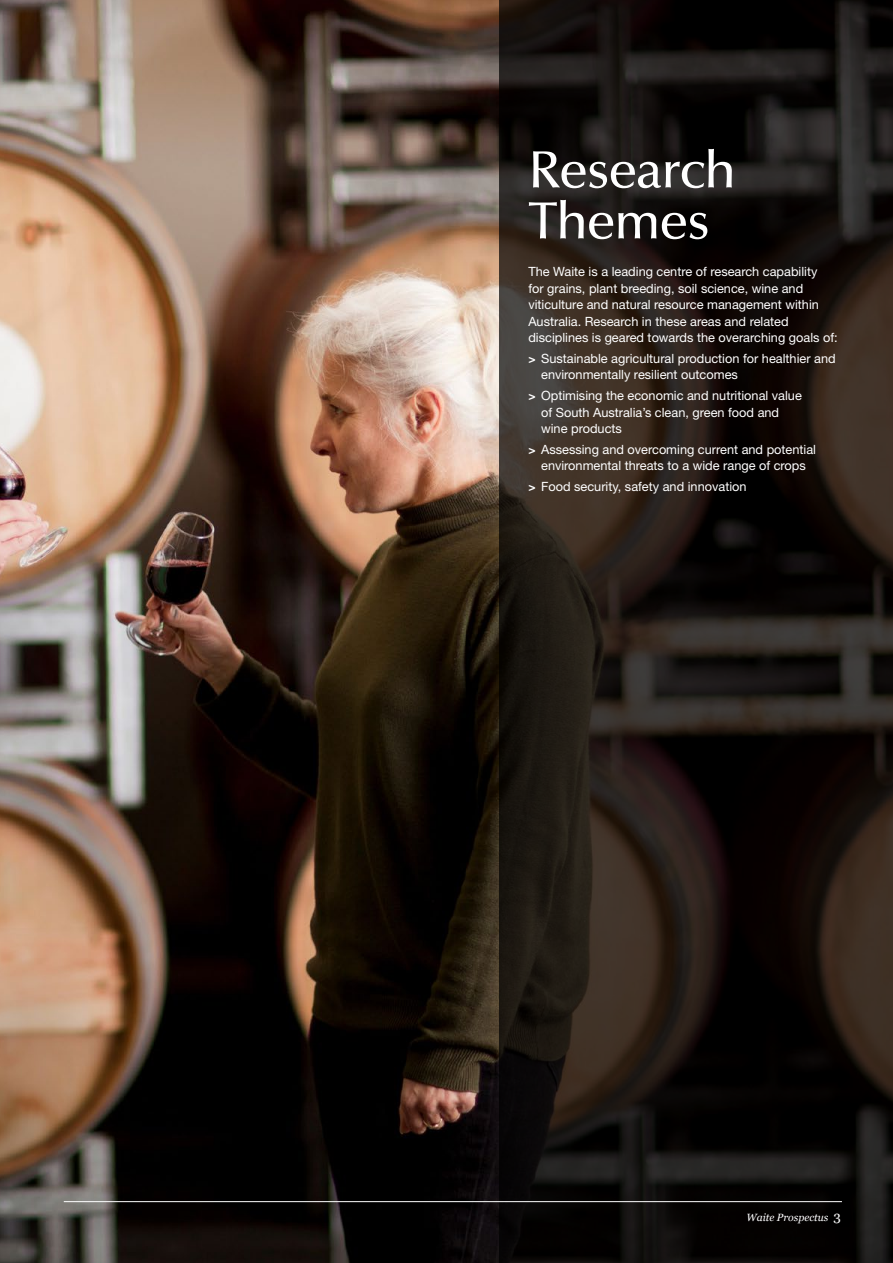
<style>
.page{position:relative;width:893px;height:1263px;background:#fff}
.page>*{position:absolute;margin:0;border:0;box-sizing:border-box;transform-origin:0 0}
.t1{font:500 52.5px/51px "Optima LT Std";letter-spacing:-.03em;color:#fff}
.t2{font:12.75px/16.5px "Helvetica Neue LT Std";color:#fff}
.t3{font:italic 10.5px "Georgia";color:#fff}
.s1{font-weight:700;font-size:12px}
.s2{font-style:normal;font-size:13.5px}
</style>
<div class="page">
<img style="left:0;top:0;width:500px;height:1263px">
<svg style="left:500px;top:0;width:393px;height:1263px;background:#1d1713"></svg>
<hr style="left:64px;top:1201px;width:778px;height:1px;background:#fff">
<h1 class="t1" style="left:528px;top:146px;width:209px">Research<br>Themes</h1>
<p class="t2" style="left:528px;top:263px;width:311px">The Waite is a leading centre of research capability<br>for grains, plant breeding, soil science, wine and viticulture and natural resource management within Australia. Research in these areas and related disciplines is geared towards the overarching goals of:</p>
<p class="t2" style="left:541px;top:350px;width:296px;text-indent:-13px"><span class="s1">&gt;</span> Sustainable agricultural production for healthier and environmentally resilient outcomes</p>
<p class="t2" style="left:541px;top:387px;width:262px;text-indent:-13px"><span class="s1">&gt;</span> Optimising the economic and nutritional value of South Australia’s clean, green food and wine products</p>
<p class="t2" style="left:528px;top:441px;width:289px;text-align:center"><span class="s1">&gt;</span> Assessing and overcoming current and potential environmental threats to a wide range of crops</p>
<p class="t2" style="left:528px;top:478px;width:220px"><span class="s1">&gt;</span> Food security, safety and innovation</p>
<p class="t3" style="left:746px;top:1210px;width:96px">Waite Prospectus <span class="s2">3</span></p>
</div>
